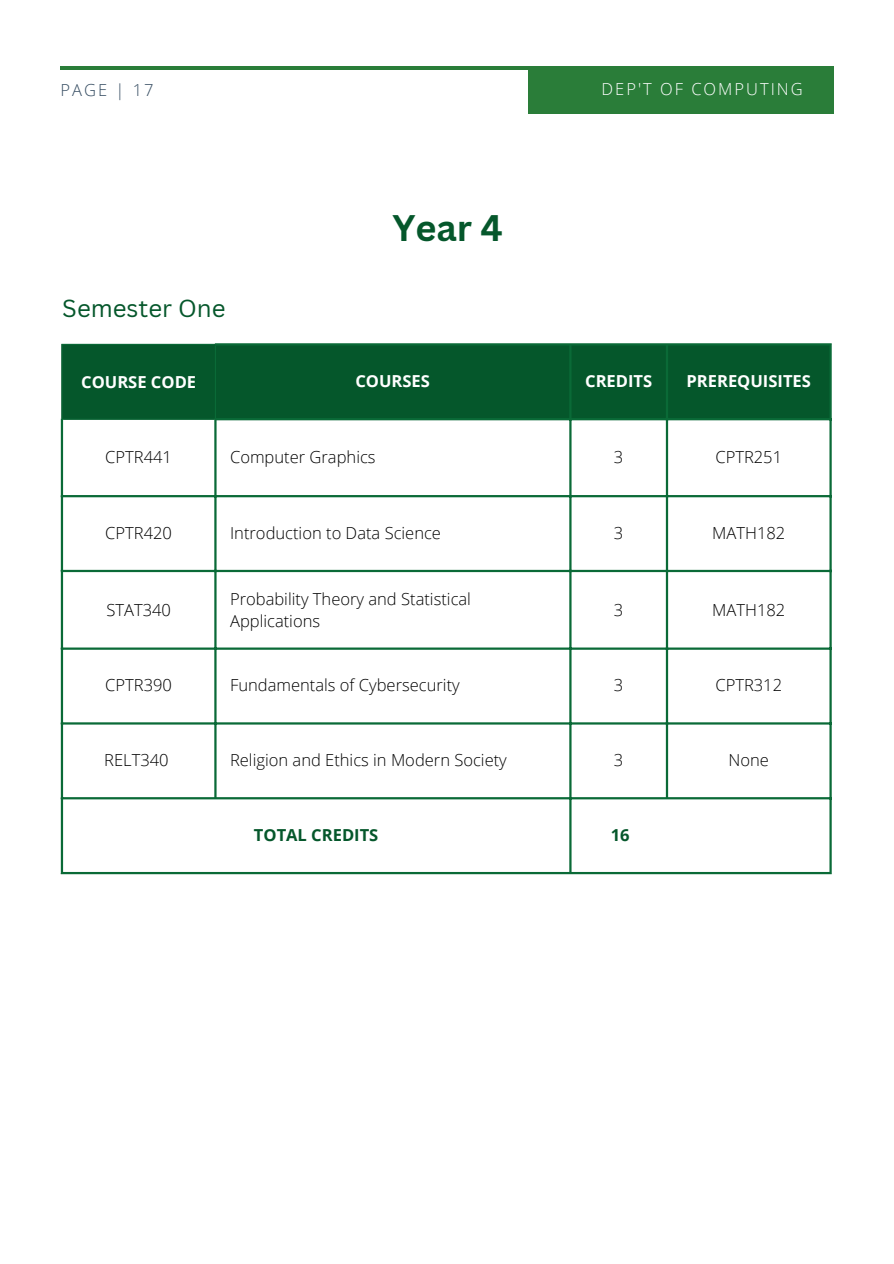
<style>
.page{position:relative;width:894px;height:1264px;background:#fff}
.page>*{position:absolute;margin:0;border:0;box-sizing:border-box;transform-origin:0 0}
.t1{font:700 36px "Canva Sans";color:#05572b}
.t2{font:24px "Canva Sans";color:#05572b}
.t3{font:300 16.5px/22.5px "Open Sans";color:#000}
.t4{font:700 16.5px "Open Sans";color:#fff}
.t5{font:300 16.5px "Open Sans";letter-spacing:.12em;color:#fff}
.t6{font:700 16.5px "Open Sans";color:#05572b}
.t7{font:300 16.5px "Open Sans";letter-spacing:.12em;color:#364d62}
</style>
<div class="page">
<hr style="left:61px;top:66px;width:770px;height:4px;background:#2a7d39">
<div style="left:528px;top:66px;width:304px;height:47px;background:#2a7d39"></div>
<div style="left:62px;top:345px;width:767px;height:73px;background:#05572b"></div>
<hr style="left:61px;top:345px;width:1px;height:73px;background:#0a6a37">
<hr style="left:215px;top:345px;width:1px;height:73px;background:#0a6a37">
<hr style="left:61px;top:344px;width:154px;height:1px;background:#0a6a37">
<hr style="left:63px;top:418px;width:151px;height:2px;background:#0a6a37">
<hr style="left:61px;top:418px;width:2px;height:454px;background:#0a6a37">
<hr style="left:214px;top:420px;width:2px;height:377px;background:#0a6a37">
<hr style="left:569px;top:345px;width:2px;height:527px;background:#0a6a37">
<hr style="left:665px;top:345px;width:3px;height:452px;background:#0a6a37">
<hr style="left:829px;top:345px;width:2px;height:527px;background:#0a6a37">
<hr style="left:215px;top:343px;width:616px;height:2px;background:#0a6a37">
<hr style="left:214px;top:418px;width:617px;height:2px;background:#0a6a37">
<hr style="left:61px;top:495px;width:770px;height:2px;background:#0a6a37">
<hr style="left:61px;top:570px;width:770px;height:2px;background:#0a6a37">
<hr style="left:61px;top:647px;width:770px;height:2px;background:#0a6a37">
<hr style="left:61px;top:722px;width:770px;height:2px;background:#0a6a37">
<hr style="left:61px;top:797px;width:770px;height:2px;background:#0a6a37">
<hr style="left:61px;top:872px;width:770px;height:2px;background:#0a6a37">
<p class="t7" style="left:61px;top:79px;width:94px">PAGE | 17</p>
<p class="t5" style="left:601px;top:78px;width:202px">DEP'T OF COMPUTING</p>
<p class="t2" style="left:62px;top:292px;width:165px">Semester One</p>
<p class="t1" style="left:392px;top:202px;width:112px">Year 4</p>
<p class="t4" style="left:81px;top:370px;width:116px">COURSE CODE</p>
<p class="t4" style="left:355px;top:369px;width:76px">COURSES</p>
<p class="t4" style="left:585px;top:369px;width:69px">CREDITS</p>
<p class="t4" style="left:686px;top:369px;width:126px">PREREQUISITES</p>
<h1 class="t3" style="left:105px;top:445px;width:68px">CPTR441</h1>
<h2 class="t3" style="left:230px;top:445px;width:147px">Computer Graphics</h2>
<p class="t3" style="left:613px;top:445px;width:11px">3</p>
<p class="t3" style="left:715px;top:445px;width:68px">CPTR251</p>
<p class="t3" style="left:105px;top:521px;width:68px">CPTR420</p>
<p class="t3" style="left:230px;top:521px;width:212px">Introduction to Data Science</p>
<p class="t3" style="left:613px;top:521px;width:11px">3</p>
<p class="t3" style="left:712px;top:521px;width:75px">MATH182</p>
<p class="t3" style="left:106px;top:598px;width:66px">STAT340</p>
<p class="t3" style="left:230px;top:587px;width:242px">Probability Theory and Statistical<br>Applications</p>
<p class="t3" style="left:613px;top:598px;width:11px">3</p>
<p class="t3" style="left:712px;top:598px;width:75px">MATH182</p>
<p class="t3" style="left:105px;top:673px;width:68px">CPTR390</p>
<p class="t3" style="left:230px;top:673px;width:231px">Fundamentals of Cybersecurity</p>
<p class="t3" style="left:613px;top:673px;width:11px">3</p>
<p class="t3" style="left:715px;top:673px;width:68px">CPTR312</p>
<p class="t3" style="left:104px;top:748px;width:66px">RELT340</p>
<p class="t3" style="left:230px;top:748px;width:278px">Religion and Ethics in Modern Society</p>
<p class="t3" style="left:613px;top:748px;width:11px">3</p>
<p class="t3" style="left:728px;top:748px;width:42px">None</p>
<p class="t6" style="left:254px;top:823px;width:126px">TOTAL CREDITS</p>
<p class="t6" style="left:610px;top:823px;width:20px">16</p>
</div>
